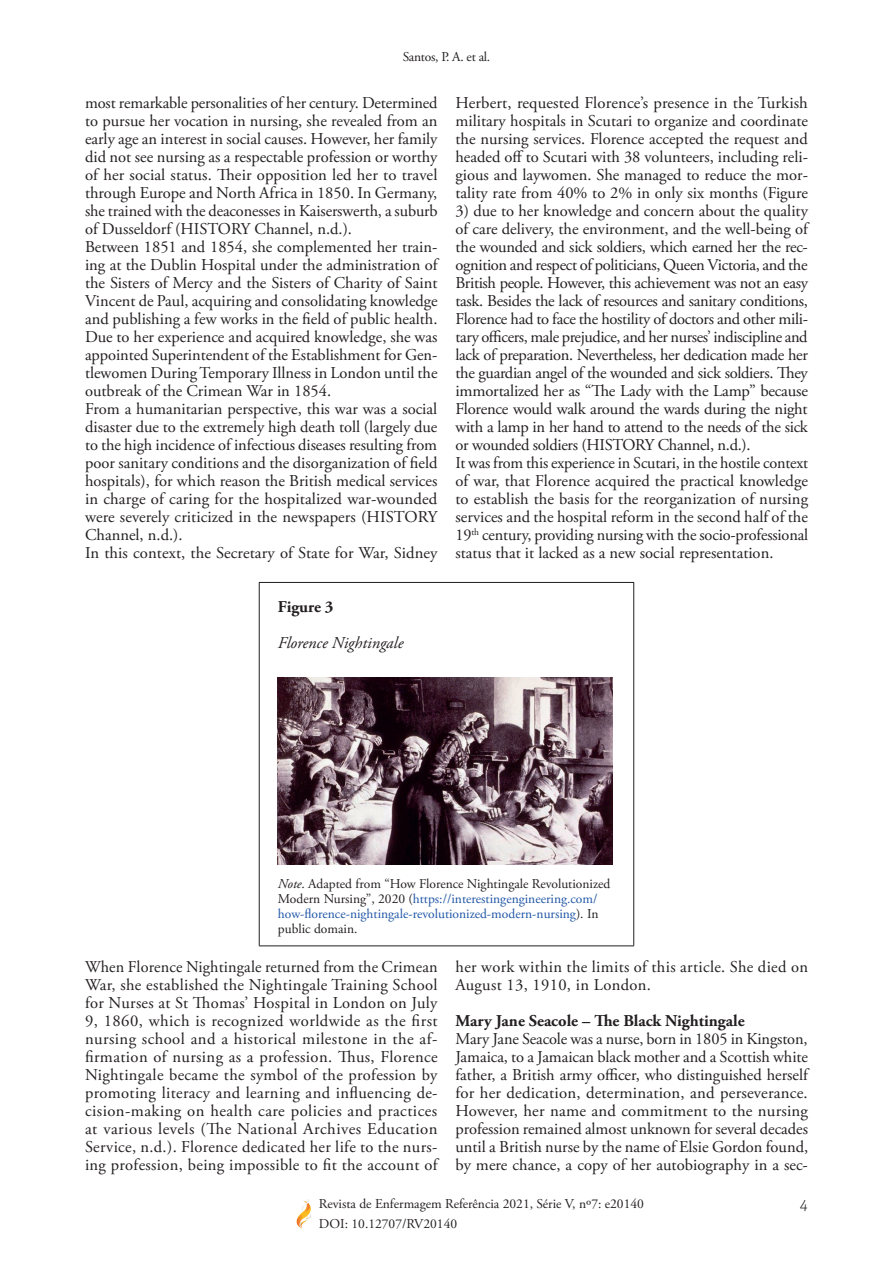
<style>
.page{position:relative;width:893px;height:1263px;background:#fff}
.page>*{position:absolute;margin:0;border:0;box-sizing:border-box;transform-origin:0 0}
.t1{font:16.5px/18px "Adobe Garamond Pro";color:#231f20;text-align:justify}
.t2{font:16.5px/18px "Adobe Garamond Pro";letter-spacing:-.02em;color:#231f20}
.t3{font:16.5px/18px "Adobe Garamond Pro";letter-spacing:.02em;color:#231f20}
.t4{font:700 16.5px "Adobe Garamond Pro";color:#231f20}
.t5{font:italic 16.5px "Adobe Garamond Pro";color:#231f20}
.t6{font:italic 300 15px "Sanuk";color:#231f20}
.t7{font:13.5px/15px "Adobe Garamond Pro";color:#2056a6}
.t8{font:13.5px/19.5px "Adobe Garamond Pro";color:#231f20}
.t9{font:13.5px "Adobe Garamond Pro";letter-spacing:-.02em;color:#231f20}
.s1{font-style:italic;color:#231f20}
.s2{color:#231f20}
</style>
<div class="page">
<img style="left:296px;top:1199px;width:15px;height:29px">
<hr style="left:259px;top:582px;width:375px;height:1px;background:#231f20">
<hr style="left:259px;top:583px;width:1px;height:362px;background:#231f20">
<hr style="left:633px;top:583px;width:1px;height:362px;background:#231f20">
<hr style="left:259px;top:945px;width:375px;height:1px;background:#231f20">
<img style="left:278px;top:677px;width:334px;height:187px">
<p class="t9" style="left:403px;top:48px;width:89px">Santos, P. A. et al.</p>
<p class="t1" style="left:85px;top:94px;width:354px;text-align:left">most remarkable personalities of her century. Determined to pursue her vocation in nursing, she revealed from an early age an interest in social causes. However, her family did not see nursing as a respectable profession or worthy of her social status. Their opposition led her to travel through Europe and North Africa in 1850. In Germany, she trained with the deaconesses in Kaiserswerth, a suburb of Dusseldorf (HISTORY Channel, n.d.).<br>Between 1851 and 1854, she complemented her train&shy;ing at the Dublin Hospital under the administration of the Sisters of Mercy and the Sisters of Charity of Saint Vincent de Paul, acquiring and consolidating knowledge and publishing a few works in the field of public health.<br>Due to her experience and acquired knowledge, she was appointed Superintendent of the Establishment for Gen&shy;tlewomen During Temporary Illness in London until the outbreak of the Crimean War in 1854.<br>From a humanitarian perspective, this war was a social disaster due to the extremely high death toll (largely due to the high incidence of infectious diseases resulting from poor sanitary conditions and the disorganization of field hospitals), for which reason the British medical services in charge of caring for the hospitalized war-wounded were severely criticized in the newspapers (HISTORY Channel, n.d.).<br>In this context, the Secretary of State for War, Sidney</p>
<p class="t1" style="left:455px;top:94px;width:354px">Herbert, requested Florence’s presence in the Turkish military hospitals in Scutari to organize and coordinate the nursing services. Florence accepted the request and headed off to Scutari with 38 volunteers, including reli&shy;gious and laywomen. She managed to reduce the mor&shy;tality rate from 40% to 2% in only six months (Figure</p>
<p class="t2" style="left:455px;top:202px;width:354px">3) due to her knowledge and concern about the quality of care delivery, the environment, and the well-being of the wounded and sick soldiers, which earned her the rec&shy;ognition and respect of politicians, Queen Victoria, and the British people. However, this achievement was not an easy task. Besides the lack of resources and sanitary conditions, Florence had to face the hostility of doctors and other mili&shy;tary officers, male prejudice, and her nurses’ indiscipline and lack of preparation. Nevertheless, her dedication made her the guardian angel of the wounded and sick soldiers. They immortalized her as “The Lady with the Lamp” because Florence would walk around the wards during the night with a lamp in her hand to attend to the needs of the sick or wounded soldiers (HISTORY Channel, n.d.).<br>It was from this experience in Scutari, in the hostile context of war, that Florence acquired the practical knowledge to establish the basis for the reorganization of nursing services and the hospital reform in the second half of the 19<sup>th</sup> century, providing nursing with the socio-professional status that it lacked as a new social representation.</p>
<p class="t4" style="left:278px;top:597px;width:57px">Figure 3</p>
<p class="t5" style="left:278px;top:633px;width:127px">Florence Nightingale</p>
<p class="t7" style="left:278px;top:877px;width:334px"><span class="s1">Note</span><span class="s2">. Adapted from “How Florence Nightingale Revolutionized Modern Nursing”, 2020 (</span>https://interestingengineering.com/ how-florence-nightingale-revolutionized-modern-nursing<span class="s2">). In public domain.</span></p>
<p class="t1" style="left:85px;top:958px;width:354px">When Florence Nightingale returned from the Crimean War, she established the Nightingale Training School for Nurses at St Thomas’ Hospital in London on July 9, 1860, which is recognized worldwide as the first nursing school and a historical milestone in the af&shy;firmation of nursing as a profession. Thus, Florence Nightingale became the symbol of the profession by promoting literacy and learning and influencing de&shy;cision-making on health care policies and practices at various levels (The National Archives Education Service, n.d.). Florence dedicated her life to the nurs&shy;ing profession, being impossible to fit the account of</p>
<p class="t3" style="left:455px;top:958px;width:354px">her work within the limits of this article. She died on<br>August 13, 1910, in London.</p>
<p class="t4" style="left:455px;top:1011px;width:291px">Mary Jane Seacole – The Black Nightingale</p>
<p class="t1" style="left:455px;top:1030px;width:354px">Mary Jane Seacole was a nurse, born in 1805 in Kingston, Jamaica, to a Jamaican black mother and a Scottish white father, a British army officer, who distinguished herself for her dedication, determination, and perseverance.<br>However, her name and commitment to the nursing profession remained almost unknown for several decades until a British nurse by the name of Elsie Gordon found, by mere chance, a copy of her autobiography in a sec-</p>
<p class="t8" style="left:319px;top:1195px;width:326px">Revista de Enfermagem Referência 2021, Série V, nº7: e20140<br>DOI: 10.12707/RV20140</p>
<p class="t6" style="left:800px;top:1195px;width:10px">4</p>
</div>
